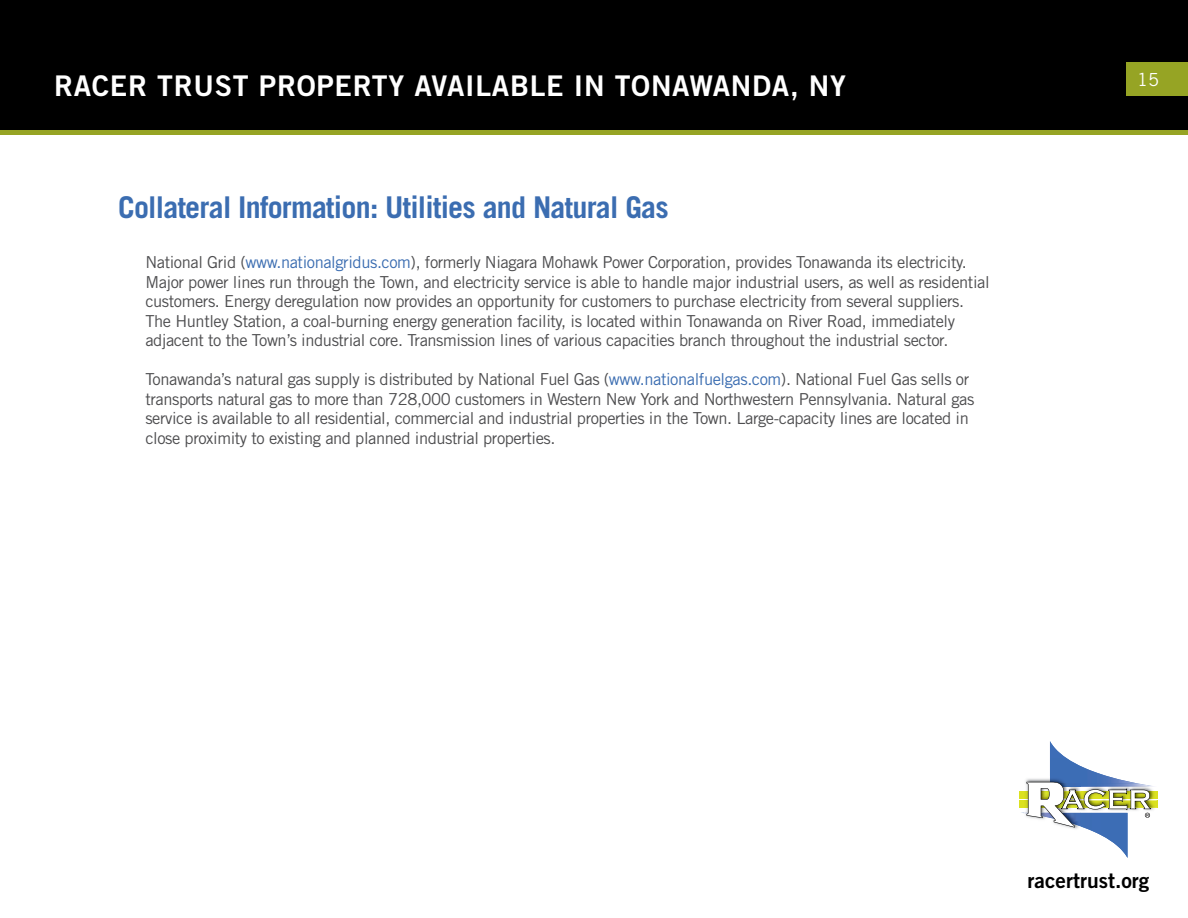
<style>
.page{position:relative;width:1188px;height:918px;background:#fff}
.page>*{position:absolute;margin:0;border:0;box-sizing:border-box;transform-origin:0 0}
.t1{font:700 30px "Trade Gothic LT Std";letter-spacing:-.025em;color:#3b6db1}
.t2{font:28.5px "Trade Gothic LT Std Bd 2";letter-spacing:.025em;color:#fff}
.t3{font:21px "Trade Gothic LT Std Bd 2";color:#000}
.t4{font:18px "Trade Gothic LT Std";color:#fff}
.t5{font:16.5px/19.5px "Trade Gothic LT Std";letter-spacing:-.025em;color:#4d4d4f}
.s1{color:#3b6db1}
</style>
<div class="page">
<div style="left:1px;top:1px;width:1186px;height:131px;background:#000"></div>
<div style="left:0;top:0;width:1188px;height:133px;border:2px solid #000"></div>
<div style="left:1126px;top:62px;width:62px;height:34px;background:#96a424"></div>
<div style="left:0;top:130px;width:1188px;height:5px;background:#96a424"></div>
<div style="left:1019px;top:791px;width:139px;height:7px;background:#dbe120"></div>
<div style="left:1019px;top:801px;width:139px;height:7px;background:#dbe120"></div>
<svg style="left:1021px;top:741px;width:137px;height:117px"></svg>
<h2 class="t2" style="left:54px;top:68px;width:793px">RACER TRUST PROPERTY AVAILABLE IN TONAWANDA, NY</h2>
<h1 class="t1" style="left:118px;top:189px;width:552px">Collateral Information: Utilities and Natural Gas</h1>
<p class="t5" style="left:145px;top:253px;width:846px">National Grid (<span class="s1">www.nationalgridus.com</span>), formerly Niagara Mohawk Power Corporation, provides Tonawanda its electricity.<br>Major power lines run through the Town, and electricity service is able to handle major industrial users, as well as residential customers. Energy deregulation now provides an opportunity for customers to purchase electricity from several suppliers.<br>The Huntley Station, a coal-burning energy generation facility, is located within Tonawanda on River Road, immediately adjacent to the Town’s industrial core. Transmission lines of various capacities branch throughout the industrial sector.</p>
<p class="t5" style="left:145px;top:370px;width:830px">Tonawanda’s natural gas supply is distributed by National Fuel Gas (<span class="s1">www.nationalfuelgas.com</span>). National Fuel Gas sells or transports natural gas to more than 728,000 customers in Western New York and Northwestern Pennsylvania. Natural gas service is available to all residential, commercial and industrial properties in the Town. Large-capacity lines are located in close proximity to existing and planned industrial properties.</p>
<p class="t4" style="left:1137px;top:68px;width:23px">15</p>
<p class="t3" style="left:1028px;top:867px;width:123px">racertrust.org</p>
</div>
